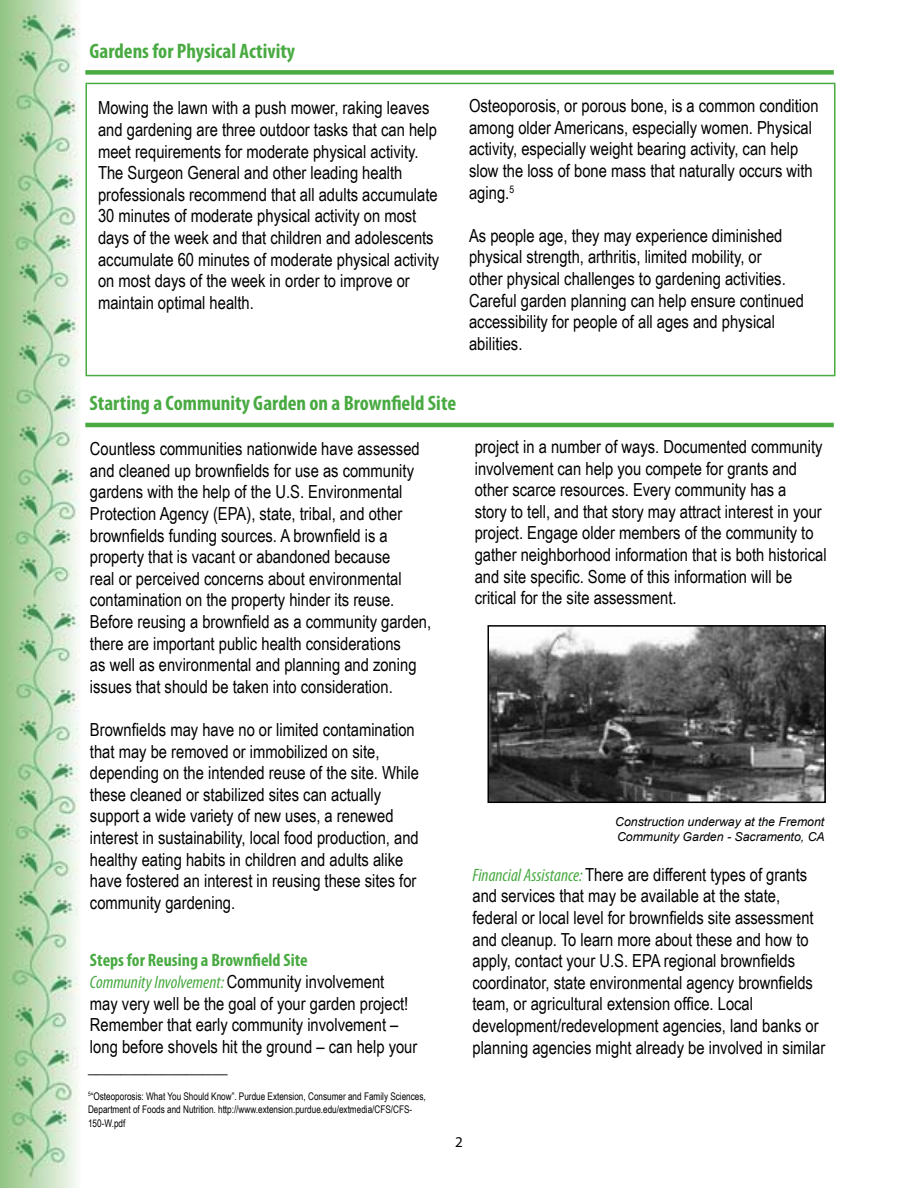
<style>
.page{position:relative;width:918px;height:1188px;background:#fff}
.page>*{position:absolute;margin:0;border:0;box-sizing:border-box;transform-origin:0 0}
.t1{font:700 condensed 21px "Myriad Pro";color:#49aa42}
.t2{font:18px/21.6px "Arial Narrow";color:#000}
.t3{font:700 condensed 18px/21.6px "Myriad Pro";color:#49aa42}
.t4{font:15px "Myriad Pro";color:#000}
.t5{font:italic 12.3px/14.7px "Arial";color:#000}
.t6{font:10.5px/13.5px "Arial Narrow";color:#000;scale:.95 1}
.s1{font-weight:400;font-style:italic}
.s2{font-family:"Arial Narrow";font-weight:400;font-stretch:normal;color:#000}
.s3{font-family:"Myriad Pro";font-style:italic;font-stretch:condensed;color:#49aa42}
</style>
<div class="page">
<img style="left:0;top:0;width:80px;height:1188px">
<div style="left:85px;top:70px;width:749px;height:5px;background:#49aa42"></div>
<hr style="left:85px;top:423px;width:749px;height:4px;background:#49aa42">
<img style="left:491px;top:628px;width:332px;height:172px">
<div style="left:488px;top:625px;width:338px;height:178px;border:2px solid #000"></div>
<div style="left:86px;top:83px;width:750px;height:293px;border:2px solid #49aa42"></div>
<p class="t1" style="left:89px;top:38px;width:207px">Gardens for Physical Activity</p>
<p class="t2" style="left:98px;top:97px;width:343px">Mowing the lawn with a push mower, raking leaves and gardening are three outdoor tasks that can help meet requirements for moderate physical activity.<br>The Surgeon General and other leading health professionals recommend that all adults accumulate 30 minutes of moderate physical activity on most days of the week and that children and adolescents accumulate 60 minutes of moderate physical activity on most days of the week in order to improve or maintain optimal health.</p>
<p class="t2" style="left:469px;top:94px;width:351px">Osteoporosis, or porous bone, is a common condition among older Americans, especially women. Physical activity, especially weight bearing activity, can help slow the loss of bone mass that naturally occurs with aging.<sup>5</sup></p>
<p class="t2" style="left:469px;top:224px;width:336px">As people age, they may experience diminished physical strength, arthritis, limited mobility, or<br>other physical challenges to gardening activities.<br>Careful garden planning can help ensure continued accessibility for people of all ages and physical abilities.</p>
<p class="t1" style="left:89px;top:390px;width:368px">Starting a Community Garden on a Brownfield Site</p>
<p class="t2" style="left:90px;top:437px;width:343px">Countless communities nationwide have assessed and cleaned up brownfields for use as community gardens with the help of the U.S. Environmental Protection Agency (EPA), state, tribal, and other brownfields funding sources. A brownfield is a property that is vacant or abandoned because<br>real or perceived concerns about environmental contamination on the property hinder its reuse.<br>Before reusing a brownfield as a community garden, there are important public health considerations<br>as well as environmental and planning and zoning issues that should be taken into consideration.</p>
<p class="t2" style="left:90px;top:718px;width:331px">Brownfields may have no or limited contamination that may be removed or immobilized on site, depending on the intended reuse of the site. While these cleaned or stabilized sites can actually support a wide variety of new uses, a renewed interest in sustainability, local food production, and healthy eating habits in children and adults alike have fostered an interest in reusing these sites for community gardening.</p>
<p class="t3" style="left:90px;top:949px;width:296px">Steps for Reusing a Brownfield Site<br><span class="s1">Community Involvement:</span> <span class="s2">Community involvement</span></p>
<p class="t2" style="left:90px;top:992px;width:329px">may very well be the goal of your garden project!<br>Remember that early community involvement – long before shovels hit the ground – can help your</p>
<p class="t2" style="left:88px;top:1055px;width:141px">_________________</p>
<p class="t6" style="left:88px;top:1089px;width:357px"><sup>5</sup>“Osteoporosis: What You Should Know”. Purdue Extension, Consumer and Family Sciences,<br>Department of Foods and Nutrition. http://www.extension.purdue.edu/extmedia/CFS/CFS-<br>150-W.pdf</p>
<p class="t2" style="left:475px;top:435px;width:353px">project in a number of ways. Documented community involvement can help you compete for grants and other scarce resources. Every community has a<br>story to tell, and that story may attract interest in your project. Engage older members of the community to gather neighborhood information that is both historical and site specific. Some of this information will be critical for the site assessment.</p>
<p class="t5" style="left:615px;top:815px;width:211px">Construction underway at the Fremont<br>Community Garden - Sacramento, CA</p>
<p class="t2" style="left:472px;top:863px;width:354px"><span class="s3">Financial Assistance:</span> There are different types of grants and services that may be available at the state, federal or local level for brownfields site assessment and cleanup. To learn more about these and how to apply, contact your U.S. EPA regional brownfields coordinator, state environmental agency brownfields team, or agricultural extension office. Local development/redevelopment agencies, land banks or planning agencies might already be involved in similar</p>
<p class="t4" style="left:455px;top:1133px;width:9px">2</p>
</div>
